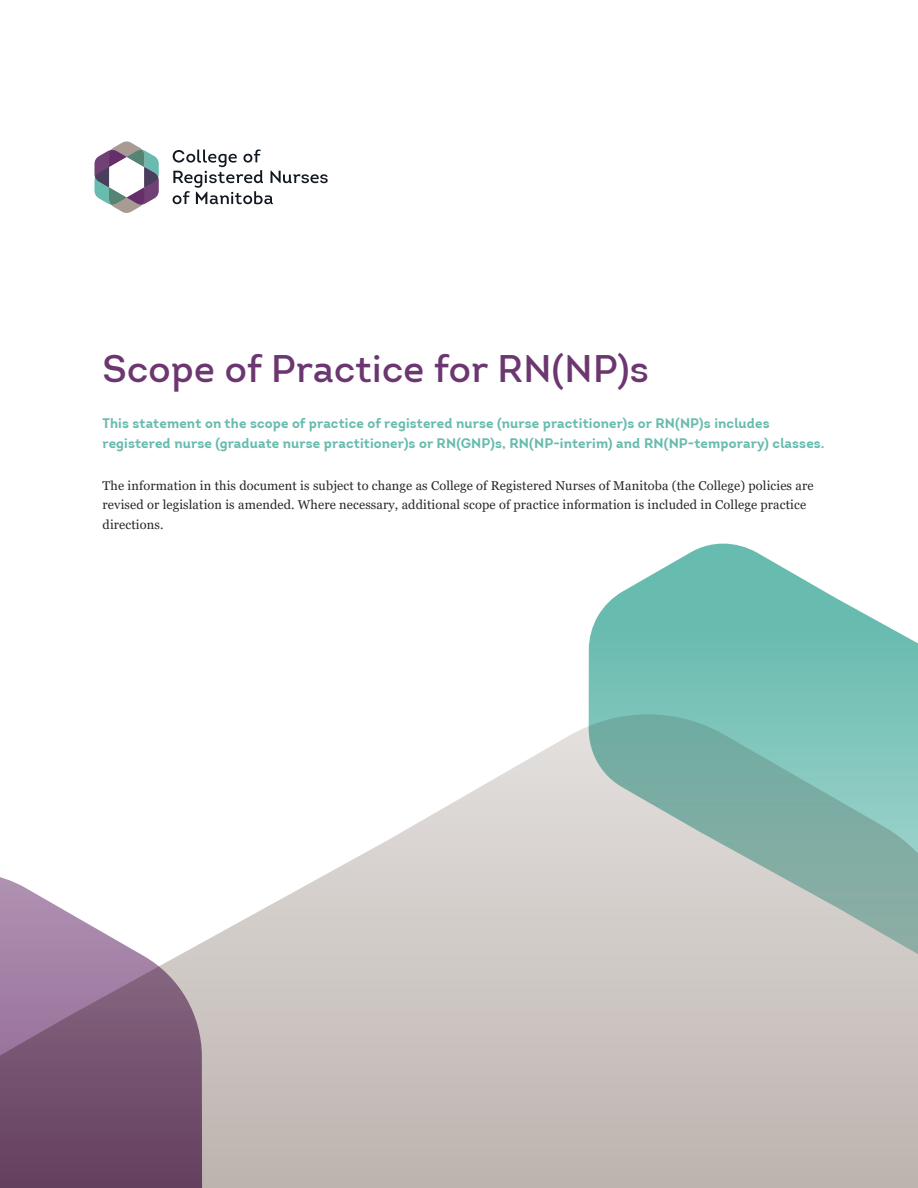
<style>
.page{position:relative;width:918px;height:1188px;background:#fff}
.page>*{position:absolute;margin:0;border:0;box-sizing:border-box;transform-origin:0 0}
.t1{font:37.5px "Intro";letter-spacing:.01em;color:#6c3770}
.t2{font:700 13.5px/19.5px "Intro";letter-spacing:.01em;color:#68bbaf}
.t3{font:12.75px/19.5px "Georgia";letter-spacing:.01em;color:#292829}
</style>
<div class="page">
<svg style="left:202px;top:714px;width:716px;height:474px"></svg>
<svg style="left:0;top:877px;width:202px;height:311px"></svg>
<svg style="left:589px;top:544px;width:329px;height:418px;background:#9ac5bd"></svg>
<svg style="left:94px;top:141px;width:65px;height:72px"></svg>
<svg style="left:173px;top:150px;width:155px;height:54px"></svg>
<h1 class="t1" style="left:102px;top:346px;width:548px">Scope of Practice for RN(NP)s</h1>
<p class="t2" style="left:102px;top:414px;width:724px">This statement on the scope of practice of registered nurse (nurse practitioner)s or RN(NP)s includes registered nurse (graduate nurse practitioner)s or RN(GNP)s, RN(NP-interim) and RN(NP-temporary) classes.</p>
<p class="t3" style="left:103px;top:476px;width:712px">The information in this document is subject to change as College of Registered Nurses of Manitoba (the College) policies are revised or legislation is amended. Where necessary, additional scope of practice information is included in College practice directions.</p>
</div>
